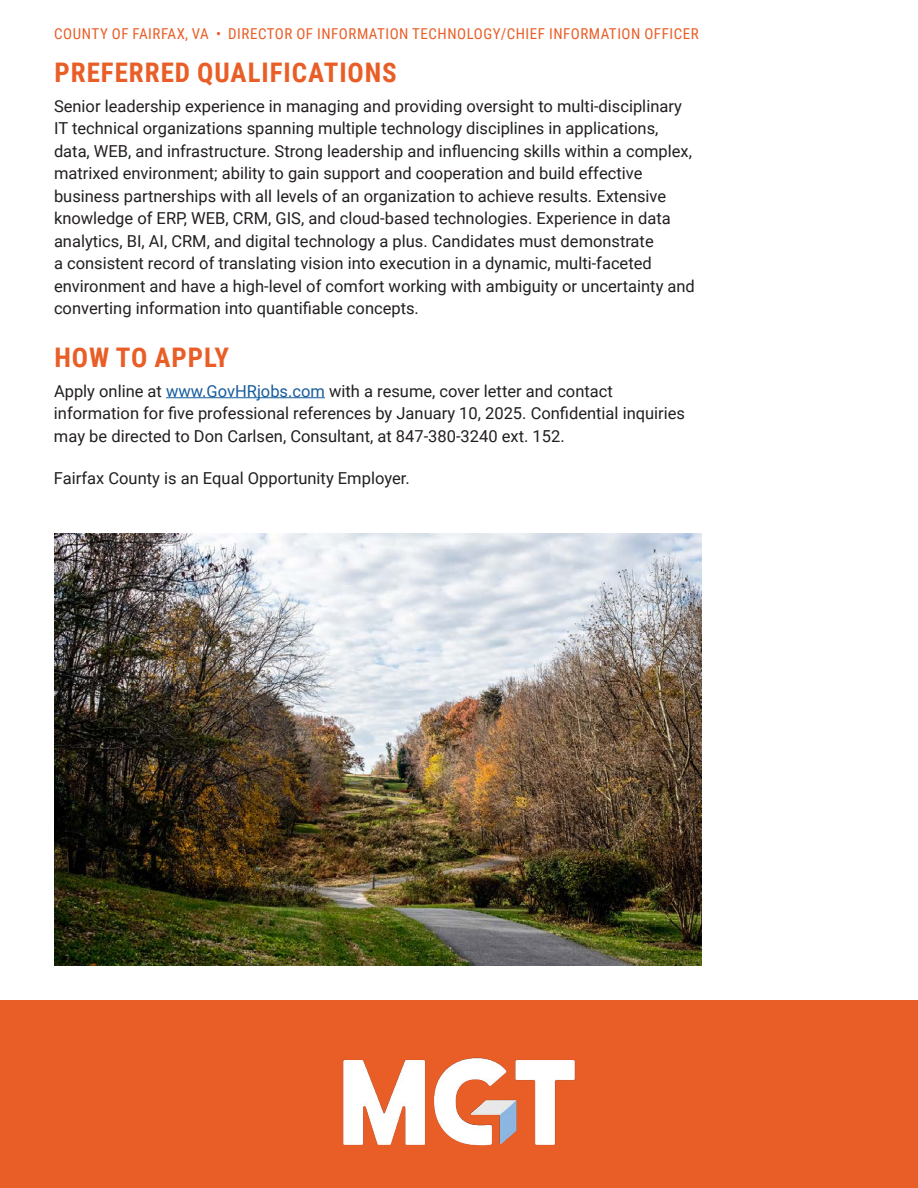
<style>
.page{position:relative;width:918px;height:1188px;background:#fff}
.page>*{position:absolute;margin:0;border:0;box-sizing:border-box;transform-origin:0 0}
.Header1{font:700 27px "Roboto Condensed";letter-spacing:.035em;color:#e95e27}
.Text_11{font:16.5px/22.5px "Roboto";color:#231f20}
.Header1-2{font:15px "Roboto Condensed";letter-spacing:.035em;color:#e95e27}
.s1{color:#175d9e}
</style>
<div class="page">
<hr style="left:166px;top:397px;width:159px;height:1px;background:#175d9e">
<img style="left:54px;top:534px;width:648px;height:432px">
<div style="left:0;top:1000px;width:918px;height:188px;background:#e95e27"></div>
<img style="left:343px;top:1057px;width:233px;height:89px">
<p class="Header1-2" style="left:54px;top:23px;width:646px">COUNTY OF FAIRFAX, VA • DIRECTOR OF INFORMATION TECHNOLOGY/CHIEF INFORMATION OFFICER</p>
<p class="Header1" style="left:54px;top:54px;width:344px">PREFERRED QUALIFICATIONS</p>
<p class="Text_11" style="left:54px;top:94px;width:642px">Senior leadership experience in managing and providing oversight to multi-disciplinary IT technical organizations spanning multiple technology disciplines in applications, data, WEB, and infrastructure. Strong leadership and influencing skills within a complex, matrixed environment; ability to gain support and cooperation and build effective business partnerships with all levels of an organization to achieve results. Extensive knowledge of ERP, WEB, CRM, GIS, and cloud-based technologies. Experience in data analytics, BI, AI, CRM, and digital technology a plus. Candidates must demonstrate<br>a consistent record of translating vision into execution in a dynamic, multi-faceted environment and have a high-level of comfort working with ambiguity or uncertainty and converting information into quantifiable concepts.</p>
<p class="Header1" style="left:54px;top:339px;width:176px">HOW TO APPLY</p>
<p class="Text_11" style="left:54px;top:379px;width:633px">Apply online at <span class="s1">www.GovHRjobs.com</span> with a resume, cover letter and contact information for five professional references by January 10, 2025. Confidential inquiries may be directed to Don Carlsen, Consultant, at 847-380-3240 ext. 152.</p>
<p class="Text_11" style="left:54px;top:467px;width:357px">Fairfax County is an Equal Opportunity Employer.</p>
</div>
